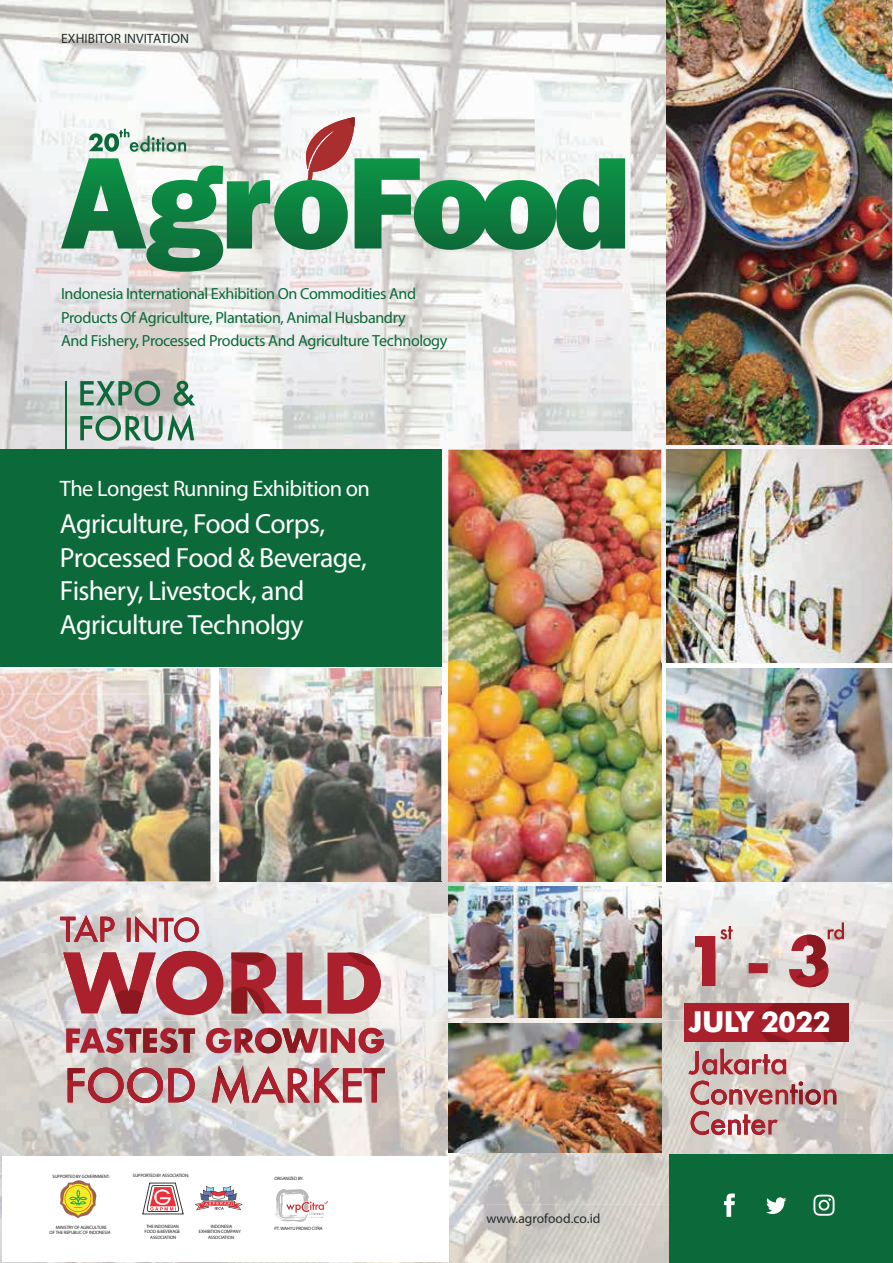
<style>
.page{position:relative;width:893px;height:1263px;background:#fff}
.page>*{position:absolute;margin:0;border:0;box-sizing:border-box;transform-origin:0 0}
.t1{font:700 28.8px "Futura";letter-spacing:-.025em;color:#fff}
.t2{font:500 27.75px/33.5px "Futura";letter-spacing:-.025em;color:#fff}
.t3{font:500 22.5px "Futura";letter-spacing:-.025em;color:#fff}
.t4{font:500 16.05px/23.9px "Futura";letter-spacing:-.025em;color:#0c6939}
.t5{font:500 13.5px "Futura";color:#272b2d}
.t6{font:500 4.65px/5.7px "Futura";letter-spacing:-.025em;color:#201d1e;text-align:center}
</style>
<div class="page">
<img style="left:0;top:0;width:893px;height:663px">
<img style="left:1px;top:1205px;width:669px;height:58px">
<img style="left:1px;top:695px;width:892px;height:510px">
<img style="left:0;top:881px;width:1px;height:139px">
<div style="left:670px;top:1154px;width:223px;height:109px;background:#0c6939"></div>
<svg style="left:766px;top:1197px;width:20px;height:17px"></svg>
<svg style="left:724px;top:1193px;width:11px;height:24px"></svg>
<svg style="left:813px;top:1194px;width:22px;height:22px"></svg>
<img style="left:219px;top:881px;width:222px;height:1px">
<img style="left:219px;top:668px;width:222px;height:213px">
<img style="left:1px;top:668px;width:209px;height:213px">
<svg style="left:60px;top:915px;width:54px;height:27px"></svg>
<svg style="left:127px;top:916px;width:72px;height:27px;background:#cc99a0"></svg>
<svg style="left:63px;top:951px;width:318px;height:64px;background:#bd7279"></svg>
<svg style="left:68px;top:1066px;width:317px;height:38px;background:#c39193"></svg>
<img style="left:667px;top:668px;width:224px;height:213px">
<img style="left:448px;top:450px;width:213px;height:431px">
<img style="left:667px;top:450px;width:224px;height:212px">
<img style="left:448px;top:1023px;width:213px;height:129px">
<img style="left:448px;top:887px;width:213px;height:131px">
<svg style="left:80px;top:381px;width:80px;height:25px;background:#7da08d"></svg>
<svg style="left:174px;top:381px;width:21px;height:25px"></svg>
<svg style="left:80px;top:414px;width:114px;height:27px;background:#97b5a6"></svg>
<hr style="left:65px;top:381px;width:2px;height:94px;background:#0c6939">
<svg style="left:61px;top:117px;width:564px;height:155px"></svg>
<img style="left:667px;top:0;width:224px;height:444px">
<div style="left:0;top:450px;width:441px;height:217px;background:#0c6939"></div>
<img style="left:0;top:1020px;width:1px;height:243px">
<svg style="left:0;top:668px;width:1px;height:27px"></svg>
<img style="left:0;top:695px;width:1px;height:186px">
<svg style="left:688px;top:1049px;width:98px;height:25px;background:#c69494"></svg>
<svg style="left:691px;top:1081px;width:145px;height:24px;background:#c18f8f"></svg>
<svg style="left:691px;top:1111px;width:87px;height:24px;background:#c89595"></svg>
<svg style="left:685px;top:1003px;width:164px;height:38px;background:#9f1d28"></svg>
<svg style="left:695px;top:922px;width:149px;height:65px;background:#d1afaf"></svg>
<svg style="left:66px;top:1028px;width:318px;height:25px;background:#b76d72"></svg>
<div style="left:2px;top:1156px;width:446px;height:105px;background:#fff"></div>
<svg style="left:195px;top:1186px;width:47px;height:24px"></svg>
<svg style="left:142px;top:1182px;width:42px;height:32px"></svg>
<svg style="left:60px;top:1180px;width:36px;height:38px"></svg>
<svg style="left:275px;top:1189px;width:53px;height:33px"></svg>
<h3 class="t5" style="left:61px;top:30px;width:129px">EXHIBITOR INVITATION</h3>
<h3 class="t4" style="left:61px;top:281px;width:388px">Indonesia International Exhibition On Commodities And<br>Products Of Agriculture, Plantation, Animal Husbandry<br>And Fishery, Processed Products And Agriculture Technology</h3>
<h3 class="t3" style="left:60px;top:474px;width:312px">The Longest Running Exhibition on</h3>
<h2 class="t2" style="left:60px;top:507px;width:308px">Agriculture, Food Corps,<br>Processed Food &amp; Beverage,<br>Fishery, Livestock, and<br>Agriculture Technolgy</h2>
<p class="t6" style="left:52px;top:1174px;width:59px">SUPPORTED BY GOVERNMENT:</p>
<p class="t6" style="left:133px;top:1173px;width:58px">SUPPORTED BY ASSOCIATION:</p>
<p class="t6" style="left:274px;top:1175px;width:31px">ORGANIZED BY:</p>
<p class="t6" style="left:145px;top:1223px;width:37px">THE INDONESIAN<br>FOOD &amp; BEVERAGE<br>ASSOCIATION</p>
<p class="t6" style="left:211px;top:1223px;width:23px">INDONESIA</p>
<p class="t6" style="left:56px;top:1224px;width:53px">MINISTRY OF AGRICULTURE</p>
<p class="t6" style="left:274px;top:1226px;width:50px">PT. WAHYU PROMO CITRA</p>
<p class="t6" style="left:50px;top:1230px;width:63px">OF THE REPUBLIC OF INDONESIA</p>
<p class="t6" style="left:199px;top:1229px;width:44px">EXHIBITION COMPANY</p>
<p class="t6" style="left:208px;top:1234px;width:27px">ASSOCIATION</p>
<h3 class="t5" style="left:486px;top:1210px;width:115px">www.agrofood.co.id</h3>
<h1 class="t1" style="left:689px;top:1001px;width:143px">JULY 2022</h1>
</div>
